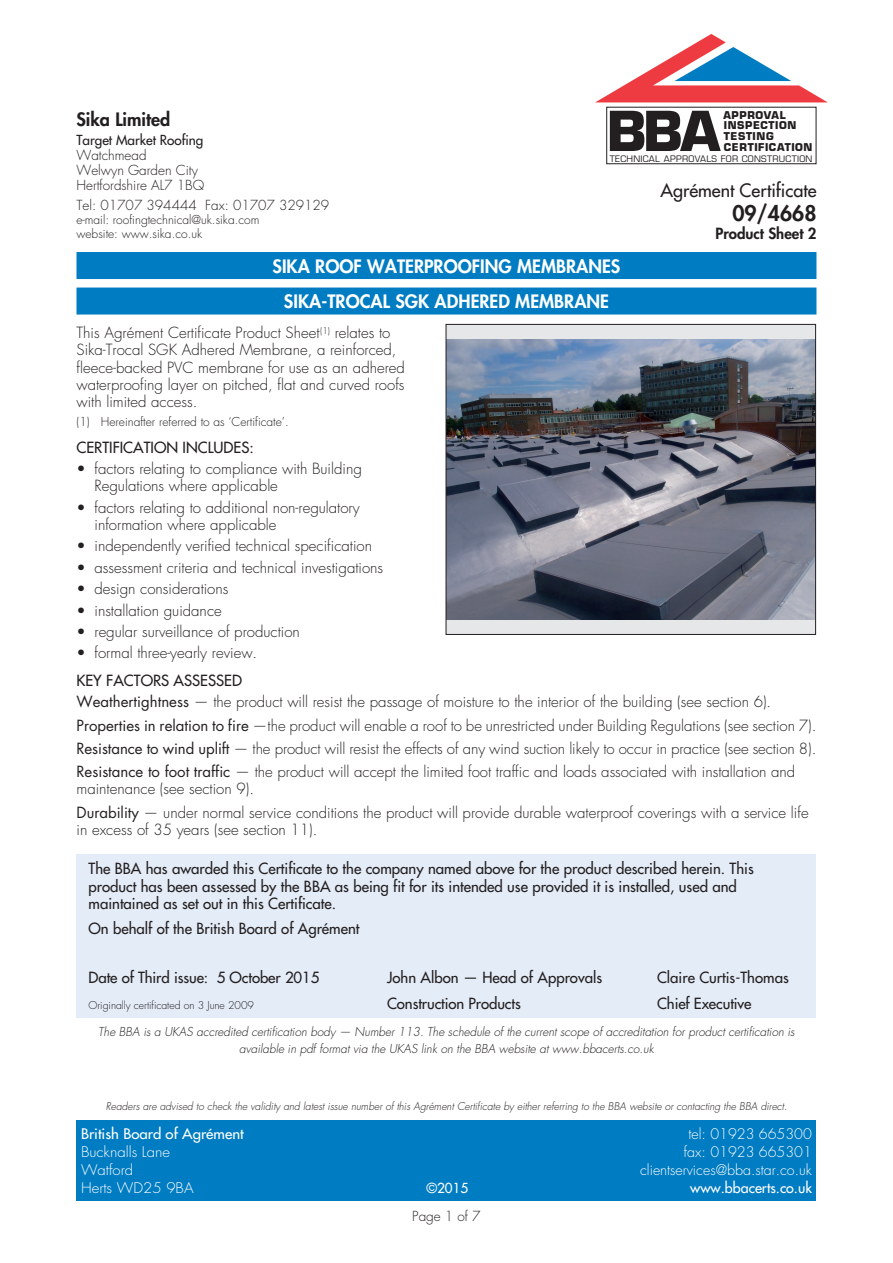
<style>
.page{position:relative;width:893px;height:1263px;background:#fff}
.page>*{position:absolute;margin:0;border:0;box-sizing:border-box;transform-origin:0 0}
.t1{font:800 21px "Futura";color:#231f20}
.t2{font:800 18px/35.5px "Futura";color:#fff;text-align:center}
.t3{font:18px "Futura";color:#231f20}
.t4{font:800 18px "Futura";color:#231f20}
.t5{font:300 15px/17.2px "Futura";color:#231f20}
.t6{font:15px/17.4px "Futura";color:#231f20}
.t7{font:800 15px "Futura";color:#231f20}
.t8{font:300 14.25px "Futura";color:#fff}
.t9{font:300 14.25px "Futura";color:#fff;scale:1.05 1}
.t10{font:14.25px "Futura";color:#fff;scale:1.05 1}
.t11{font:14.25px "Futura";color:#fff}
.t12{font:300 13.5px/15px "Futura";color:#231f20}
.t13{font:13.5px "Futura";color:#231f20}
.t14{font:13.5px "Futura";color:#fff}
.t15{font:italic 300 12px/17.2px "Futura";color:#231f20;text-align:center}
.t16{font:300 12px/14.2px "Futura";color:#231f20}
.t17{font:italic 300 10.5px "Futura";color:#231f20}
.t18{font:700 10.5px/10.6px "Eurostile";letter-spacing:.035em;color:#231f20}
.t19{font:300 10.5px "Futura";letter-spacing:-.005em;color:#231f20}
.t20{font:8.7px "Eurostile";letter-spacing:.035em;color:#231f20}
.s1{font-weight:400}
</style>
<div class="page">
<div style="left:606px;top:107px;width:210px;height:57px;border:1px solid #231f20"></div>
<svg style="left:610px;top:111px;width:111px;height:40px"></svg>
<svg style="left:595px;top:34px;width:233px;height:69px"></svg>
<div style="left:76px;top:1120px;width:740px;height:80px;background:#007cc2"></div>
<div style="left:76px;top:252px;width:740px;height:27px;background:#007cc2"></div>
<div style="left:76px;top:288px;width:740px;height:27px;background:#007cc2"></div>
<div style="left:446px;top:324px;width:370px;height:310px;background:#e6e7e9"></div>
<img style="left:448px;top:339px;width:366px;height:281px">
<div style="left:446px;top:324px;width:370px;height:311px;border:1px solid #231f20"></div>
<div style="left:76px;top:854px;width:740px;height:163px;background:#e4ecf7"></div>
<p class="t4" style="left:76px;top:108px;width:95px">Sika Limited</p>
<p class="t13" style="left:76px;top:132px;width:128px">Target Market Roofing</p>
<p class="t12" style="left:76px;top:148px;width:129px">Watchmead<br>Welwyn Garden City<br>Hertfordshire AL7 1BQ</p>
<p class="t12" style="left:76px;top:198px;width:254px">Tel: 01707 394444 Fax: 01707 329129</p>
<p class="t16" style="left:76px;top:213px;width:185px">e-mail: roofingtechnical@uk.sika.com website: www.sika.co.uk</p>
<p class="t18" style="left:723px;top:110px;width:91px">APPROVAL<br>INSPECTION<br>TESTING<br>CERTIFICATION</p>
<p class="t20" style="left:610px;top:153px;width:204px">TECHNICAL APPROVALS FOR CONSTRUCTION</p>
<p class="t3" style="left:660px;top:179px;width:158px">Agrément Certificate</p>
<h1 class="t1" style="left:732px;top:199px;width:86px">09/4668</h1>
<p class="t7" style="left:715px;top:223px;width:103px">Product Sheet 2</p>
<p class="t2" style="left:273px;top:248px;width:349px">SIKA ROOF WATERPROOFING MEMBRANES<br>SIKA-TROCAL SGK ADHERED MEMBRANE</p>
<p class="t5" style="left:76px;top:324px;width:330px">This Agrément Certificate Product Sheet<sup>(1)</sup> relates to Sika-Trocal SGK Adhered Membrane, a reinforced, fleece-backed PVC membrane for use as an adhered waterproofing layer on pitched, flat and curved roofs with limited access.</p>
<p class="t16" style="left:76px;top:414px;width:214px">(1) Hereinafter referred to as ‘Certificate’.</p>
<p class="t6" style="left:76px;top:439px;width:179px">CERTIFICATION INCLUDES:</p>
<p class="t5" style="left:94px;top:461px;width:269px;text-indent:-18px">• factors relating to compliance with Building<br>Regulations where applicable</p>
<p class="t5" style="left:94px;top:499px;width:267px;text-indent:-18px">• factors relating to additional non-regulatory information where applicable</p>
<p class="t5" style="left:76px;top:537px;width:297px">• independently verified technical specification</p>
<p class="t5" style="left:76px;top:559px;width:308px">• assessment criteria and technical investigations</p>
<p class="t5" style="left:76px;top:580px;width:153px">• design considerations</p>
<p class="t5" style="left:76px;top:602px;width:147px">• installation guidance</p>
<p class="t5" style="left:76px;top:623px;width:225px">• regular surveillance of production</p>
<p class="t5" style="left:76px;top:645px;width:182px">• formal three-yearly review.</p>
<p class="t5" style="left:76px;top:670px;width:696px;line-height:21.8px"><span class="s1">KEY FACTORS ASSESSED<br></span><span class="s1">Weathertightness</span> — the product will resist the passage of moisture to the interior of the building (see section 6).</p>
<p class="t5" style="left:76px;top:714px;width:741px;line-height:23.2px;text-align:justify"><span class="s1">Properties in relation to fire</span> —the product will enable a roof to be unrestricted under Building Regulations (see section 7).<br><span class="s1">Resistance to wind uplift</span> — the product will resist the effects of any wind suction likely to occur in practice (see section 8).<br><span class="s1">Resistance to foot traffic</span> — the product will accept the limited foot traffic and loads associated with installation and</p>
<p class="t5" style="left:76px;top:778px;width:734px;line-height:23.2px">maintenance (see section 9).<br><span class="s1">Durability</span> — under normal service conditions the product will provide durable waterproof coverings with a service life</p>
<p class="t5" style="left:76px;top:821px;width:242px">in excess of 35 years (see section 11).</p>
<p class="t6" style="left:88px;top:860px;width:667px">The BBA has awarded this Certificate to the company named above for the product described herein. This product has been assessed by the BBA as being fit for its intended use provided it is installed, used and maintained as set out in this Certificate.</p>
<p class="t6" style="left:88px;top:920px;width:273px">On behalf of the British Board of Agrément</p>
<p class="t6" style="left:88px;top:969px;width:232px">Date of Third issue: 5 October 2015</p>
<p class="t6" style="left:387px;top:969px;width:217px">John Albon — Head of Approvals</p>
<p class="t6" style="left:657px;top:969px;width:133px">Claire Curtis-Thomas</p>
<p class="t19" style="left:88px;top:998px;width:167px">Originally certificated on 3 June 2009</p>
<p class="t6" style="left:387px;top:994px;width:135px">Construction Products</p>
<p class="t6" style="left:657px;top:994px;width:96px">Chief Executive</p>
<p class="t15" style="left:98px;top:1023px;width:698px">The BBA is a UKAS accredited certification body — Number 113. The schedule of the current scope of accreditation for product certification is available in pdf format via the UKAS link on the BBA website at www.bbacerts.co.uk</p>
<p class="t17" style="left:106px;top:1100px;width:683px">Readers are advised to check the validity and latest issue number of this Agrément Certificate by either referring to the BBA website or contacting the BBA direct.</p>
<p class="t10" style="left:81px;top:1124px;width:156px">British Board of Agrément</p>
<p class="t8" style="left:688px;top:1125px;width:125px">tel: 01923 665300</p>
<p class="t9" style="left:81px;top:1143px;width:86px">Bucknalls Lane</p>
<p class="t8" style="left:684px;top:1143px;width:130px">fax: 01923 665301</p>
<p class="t9" style="left:81px;top:1161px;width:51px">Watford</p>
<p class="t8" style="left:640px;top:1161px;width:173px">clientservices@bba.star.co.uk</p>
<p class="t9" style="left:81px;top:1179px;width:109px">Herts WD25 9BA</p>
<p class="t14" style="left:426px;top:1179px;width:44px">©2015</p>
<p class="t11" style="left:690px;top:1178px;width:123px">www.bbacerts.co.uk</p>
<p class="t12" style="left:412px;top:1209px;width:70px">Page 1 of 7</p>
</div>
